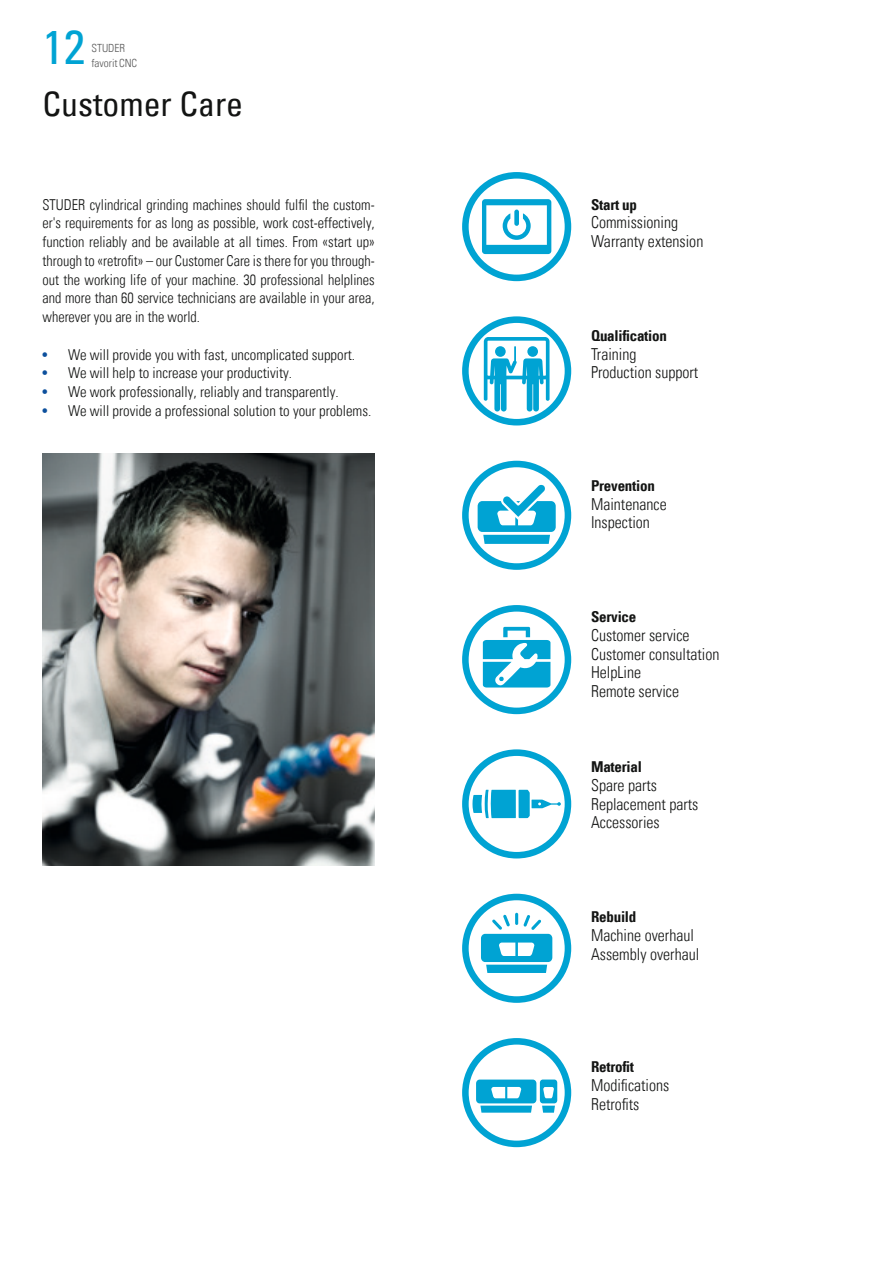
<style>
.page{position:relative;width:893px;height:1263px;background:#fff}
.page>*{position:absolute;margin:0;border:0;box-sizing:border-box;transform-origin:0 0}
.t1{font:condensed 48px "Univers Com 57";color:#00a3d3}
.t2{font:condensed 33.75px "Univers Com 57";color:#131413}
.t3{font:16.5px/18.8px "Univers Com 47 Light Cond";color:#131413;scale:.96 1}
.t4{font:15px/18.8px "Univers Com 47 Light Cond";color:#131413;text-align:justify;scale:.95 1}
.t5{font:15px "Univers Com 47 Light Cond";color:#131413}
.t6{font:15px "Univers Com 67 Bold Cond";letter-spacing:-.015em;color:#131413}
.t7{font:11.25px/15px "Univers Com 47 Light Cond";color:#5a5a5a}
.s1{font-family:"Univers Com 57";font-stretch:condensed;color:#0d509d}
</style>
<div class="page">
<svg style="left:462px;top:172px;width:109px;height:109px"></svg>
<svg style="left:462px;top:749px;width:109px;height:109px"></svg>
<svg style="left:462px;top:316px;width:109px;height:109px"></svg>
<div style="left:527px;top:346px;width:11px;height:11px;background:#00a3d3;border-radius:50%"></div>
<div style="left:495px;top:346px;width:11px;height:11px;background:#00a3d3;border-radius:50%"></div>
<svg style="left:462px;top:1038px;width:109px;height:109px"></svg>
<svg style="left:462px;top:894px;width:109px;height:109px"></svg>
<svg style="left:462px;top:605px;width:109px;height:109px"></svg>
<svg style="left:462px;top:461px;width:109px;height:109px"></svg>
<img style="left:43px;top:453px;width:332px;height:413px">
<h1 class="t1" style="left:43px;top:17px;width:44px">12</h1>
<p class="t7" style="left:91px;top:41px;width:47px">STUDER favoritCNC</p>
<h2 class="t2" style="left:43px;top:82px;width:202px">Customer Care</h2>
<p class="t4" style="left:43px;top:195px;width:351px">STUDER cylindrical grinding machines should fulfil the custom&shy;er's requirements for as long as possible, work cost-effectively, function reliably and be available at all times. From «start up» through to «retrofit» – our Customer Care is there for you through&shy;out the working life of your machine. 30 professional helplines and more than 60 service technicians are available in your area, wherever you are in the world.</p>
<p class="t5" style="left:43px;top:345px;width:314px"><span class="s1">•</span> We will provide you with fast, uncomplicated support.</p>
<p class="t5" style="left:43px;top:364px;width:251px"><span class="s1">•</span> We will help to increase your productivity.</p>
<p class="t5" style="left:43px;top:383px;width:298px"><span class="s1">•</span> We work professionally, reliably and transparently.</p>
<p class="t5" style="left:43px;top:401px;width:330px"><span class="s1">•</span> We will provide a professional solution to your problems.</p>
<p class="t6" style="left:591px;top:195px;width:47px">Start up</p>
<p class="t3" style="left:591px;top:213px;width:118px">Commissioning<br>Warranty extension</p>
<p class="t6" style="left:591px;top:326px;width:77px">Qualification</p>
<p class="t3" style="left:591px;top:344px;width:113px">Training<br>Production support</p>
<p class="t6" style="left:591px;top:476px;width:65px">Prevention</p>
<p class="t3" style="left:591px;top:494px;width:80px">Maintenance<br>Inspection</p>
<p class="t6" style="left:591px;top:607px;width:47px">Service</p>
<p class="t3" style="left:591px;top:626px;width:135px">Customer service<br>Customer consultation<br>HelpLine<br>Remote service</p>
<p class="t6" style="left:591px;top:757px;width:52px">Material</p>
<p class="t3" style="left:591px;top:776px;width:113px">Spare parts<br>Replacement parts<br>Accessories</p>
<p class="t6" style="left:591px;top:907px;width:47px">Rebuild</p>
<p class="t3" style="left:591px;top:926px;width:114px">Machine overhaul<br>Assembly overhaul</p>
<p class="t6" style="left:591px;top:1057px;width:44px">Retrofit</p>
<p class="t3" style="left:591px;top:1076px;width:83px">Modifications<br>Retrofits</p>
</div>
